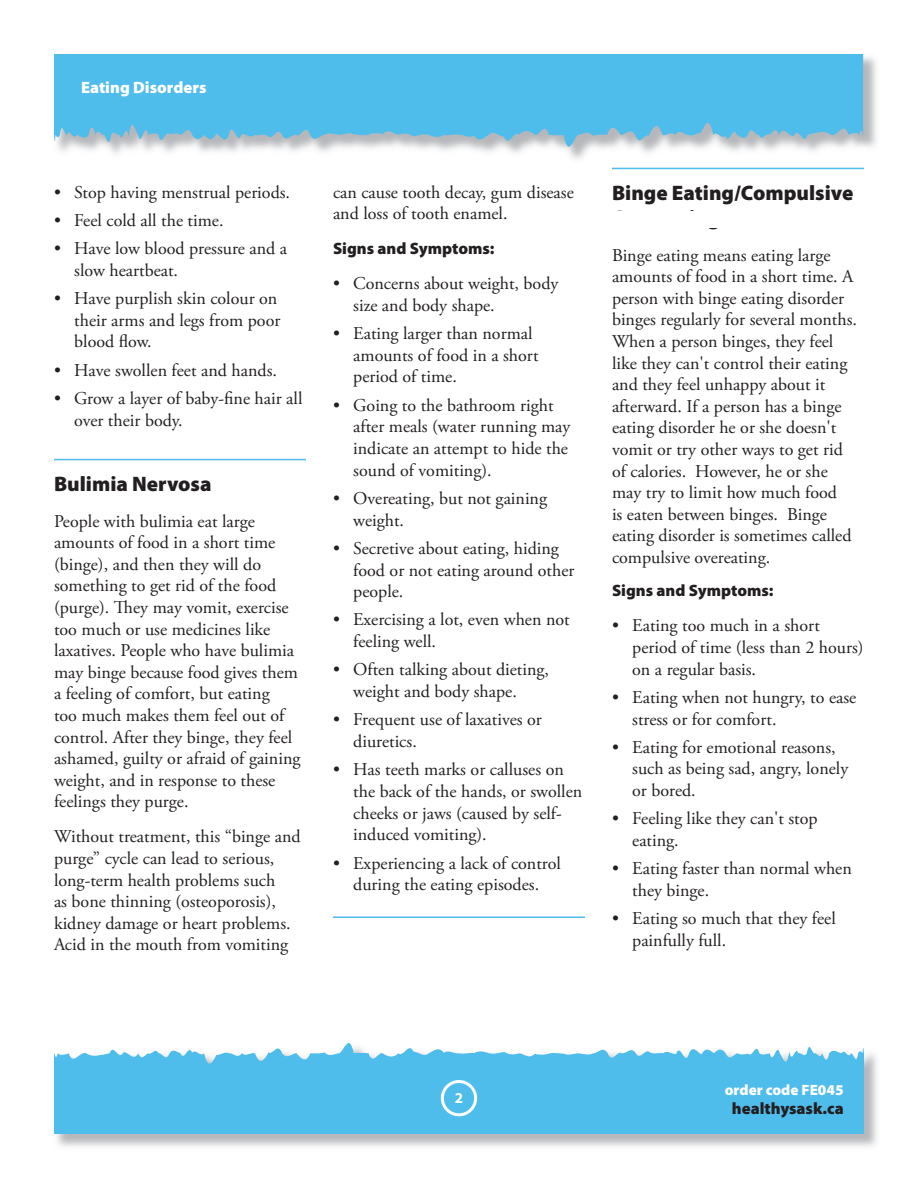
<style>
.page{position:relative;width:918px;height:1188px;background:#fff}
.page>*{position:absolute;margin:0;border:0;box-sizing:border-box;transform-origin:0 0}
.t1{font:900 21px "Myriad Pro";color:#231f20}
.t2{font:18px/21.6px "Adobe Garamond Pro";color:#231f20}
.t3{font:900 16.5px "Myriad Pro";color:#231f20}
.t4{font:900 16.5px "Myriad Pro";color:#fff}
.t5{font:900 15px "Myriad Pro";color:#fff}
.t6{font:700 15px "Myriad Pro";color:#fff}
</style>
<div class="page">
<img style="left:57px;top:1054px;width:820px;height:93px">
<svg style="left:54px;top:1043px;width:810px;height:91px;fill:#4fbdec"></svg>
<img style="left:863px;top:54px;width:13px;height:93px">
<svg style="left:54px;top:54px;width:809px;height:105px;fill:#4fbdec"></svg>
<hr style="left:54px;top:459px;width:252px;height:1px;background:#4fbdec">
<hr style="left:333px;top:916px;width:252px;height:2px;background:#4fbdec">
<hr style="left:612px;top:168px;width:252px;height:1px;background:#4fbdec">
<div style="left:441px;top:1080px;width:36px;height:36px;border:3px solid #fff;border-radius:50%"></div>
<p class="t4" style="left:81px;top:77px;width:127px">Eating Disorders</p>
<p class="t2" style="left:54px;top:182px;width:238px">• Stop having menstrual periods.</p>
<p class="t2" style="left:54px;top:210px;width:171px">• Feel cold all the time.</p>
<p class="t2" style="left:74px;top:238px;width:214px;text-indent:-20px">• Have low blood pressure and a slow heartbeat.</p>
<p class="t2" style="left:74px;top:288px;width:208px;text-indent:-20px">• Have purplish skin colour on their arms and legs from poor blood flow.</p>
<p class="t2" style="left:54px;top:360px;width:224px">• Have swollen feet and hands.</p>
<p class="t2" style="left:74px;top:388px;width:230px;text-indent:-20px">• Grow a layer of baby-fine hair all over their body.</p>
<p class="t1" style="left:54px;top:470px;width:159px">Bulimia Nervosa</p>
<p class="t2" style="left:54px;top:511px;width:248px">People with bulimia eat large amounts of food in a short time (binge), and then they will do something to get rid of the food (purge). They may vomit, exercise too much or use medicines like laxatives. People who have bulimia may binge because food gives them a feeling of comfort, but eating<br>too much makes them feel out of control. After they binge, they feel ashamed, guilty or afraid of gaining weight, and in response to these feelings they purge.</p>
<p class="t2" style="left:54px;top:827px;width:248px">Without treatment, this “binge and purge” cycle can lead to serious, long-term health problems such<br>as bone thinning (osteoporosis), kidney damage or heart problems.<br>Acid in the mouth from vomiting</p>
<p class="t2" style="left:333px;top:182px;width:242px">can cause tooth decay, gum disease and loss of tooth enamel.</p>
<p class="t3" style="left:333px;top:238px;width:163px">Signs and Symptoms:</p>
<p class="t2" style="left:353px;top:273px;width:207px;text-indent:-20px">• Concerns about weight, body size and body shape.</p>
<p class="t2" style="left:353px;top:323px;width:187px;text-indent:-20px">• Eating larger than normal amounts of food in a short period of time.</p>
<p class="t2" style="left:353px;top:395px;width:219px;text-indent:-20px">• Going to the bathroom right after meals (water running may indicate an attempt to hide the sound of vomiting).</p>
<p class="t2" style="left:353px;top:488px;width:195px;text-indent:-20px">• Overeating, but not gaining weight.</p>
<p class="t2" style="left:353px;top:538px;width:223px;text-indent:-20px">• Secretive about eating, hiding food or not eating around other people.</p>
<p class="t2" style="left:353px;top:610px;width:218px;text-indent:-20px">• Exercising a lot, even when not feeling well.</p>
<p class="t2" style="left:353px;top:660px;width:197px;text-indent:-20px">• Often talking about dieting, weight and body shape.</p>
<p class="t2" style="left:353px;top:710px;width:190px;text-indent:-20px">• Frequent use of laxatives or diuretics.</p>
<p class="t2" style="left:353px;top:759px;width:231px;text-indent:-20px">• Has teeth marks or calluses on the back of the hands, or swollen cheeks or jaws (caused by self&shy;induced vomiting).</p>
<p class="t2" style="left:333px;top:853px;width:229px;text-align:center">• Experiencing a lack of control during the eating episodes.</p>
<p class="t1" style="left:612px;top:179px;width:243px">Binge Eating/Compulsive</p>
<p class="t2" style="left:612px;top:245px;width:247px">Binge eating means eating large amounts of food in a short time. A person with binge eating disorder binges regularly for several months.<br>When a person binges, they feel like they can't control their eating and they feel unhappy about it afterward. If a person has a binge eating disorder he or she doesn't vomit or try other ways to get rid of calories. However, he or she may try to limit how much food<br>is eaten between binges. Binge eating disorder is sometimes called compulsive overeating.</p>
<p class="t3" style="left:612px;top:580px;width:163px">Signs and Symptoms:</p>
<p class="t2" style="left:632px;top:615px;width:233px;text-indent:-20px">• Eating too much in a short period of time (less than 2 hours) on a regular basis.</p>
<p class="t2" style="left:632px;top:687px;width:226px;text-indent:-20px">• Eating when not hungry, to ease stress or for comfort.</p>
<p class="t2" style="left:632px;top:737px;width:218px;text-indent:-20px">• Eating for emotional reasons, such as being sad, angry, lonely or bored.</p>
<p class="t2" style="left:632px;top:809px;width:187px;text-indent:-20px">• Feeling like they can't stop eating.</p>
<p class="t2" style="left:632px;top:858px;width:221px;text-indent:-20px">• Eating faster than normal when they binge.</p>
<p class="t2" style="left:632px;top:908px;width:205px;text-indent:-20px">• Eating so much that they feel painfully full.</p>
<p class="t6" style="left:455px;top:1088px;width:10px">2</p>
<p class="t5" style="left:725px;top:1080px;width:120px">order code FE045</p>
<p class="t3" style="left:732px;top:1098px;width:113px">healthysask.ca</p>
</div>
